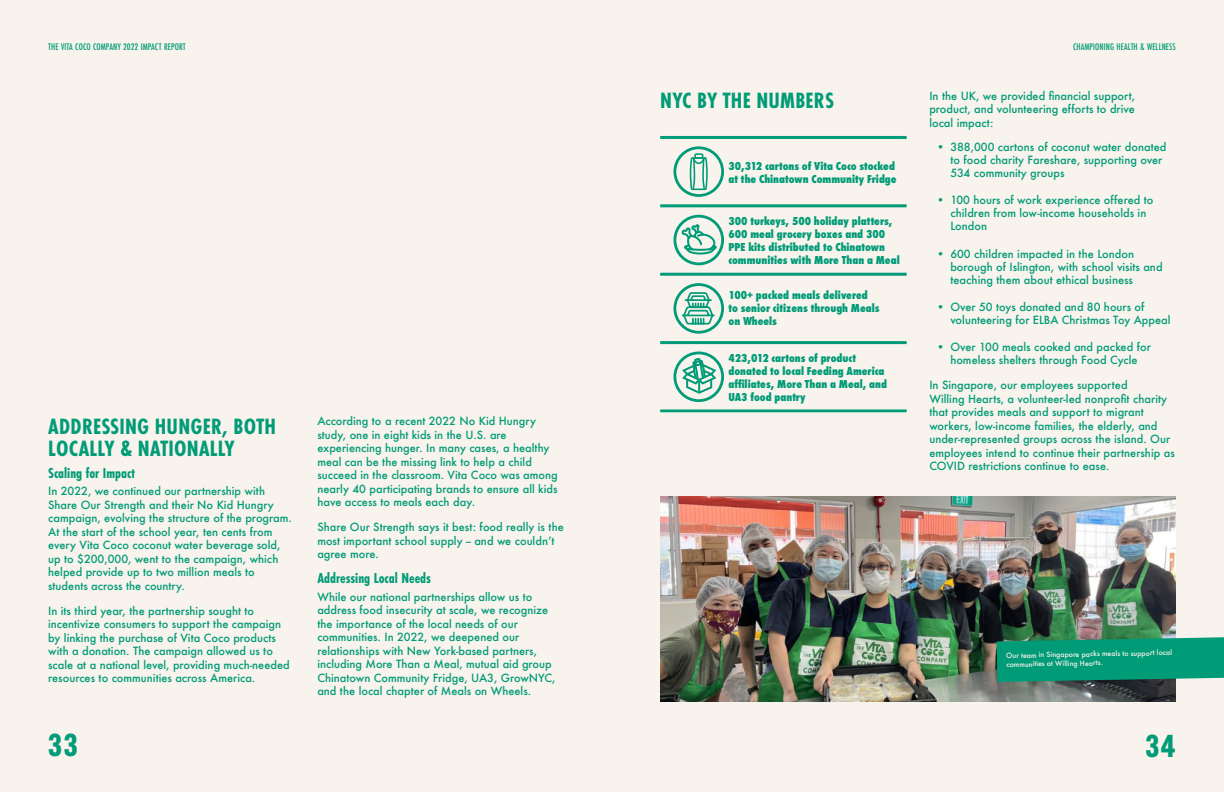
<style>
.page{position:relative;width:1224px;height:792px;background:#f8f3ec}
.page>*{position:absolute;margin:0;border:0;box-sizing:border-box;transform-origin:0 0}
.t1{font:700 31px "Alternate Gothic ATF";color:#009b77}
.t2{font:700 23px/22px "Futura PT Cond";letter-spacing:.01em;color:#009b77}
.t3{font:700 15px "Futura PT Cond";color:#009b77}
.t4{font:800 12px/13px "Futura PT Cond";color:#009b77}
.t5{font:500 11px/13.5px "Futura";color:#009b77}
.t6{font:500 10px "Futura PT Cond";letter-spacing:.01em;color:#009b77}
.t7{font:500 7px/9px "Futura";color:#f8f3ec}
</style>
<div class="page">
<div style="left:673px;top:146px;width:51px;height:51px;border:3px solid #009b77;border-radius:50%"></div>
<div style="left:673px;top:283px;width:51px;height:51px;border:3px solid #009b77;border-radius:50%"></div>
<div style="left:673px;top:215px;width:51px;height:50px;border:3px solid #009b77;border-radius:50%"></div>
<div style="left:673px;top:352px;width:51px;height:50px;border:3px solid #009b77;border-radius:50%"></div>
<hr style="left:660px;top:136px;width:247px;height:3px;background:#009b77">
<hr style="left:660px;top:204px;width:247px;height:3px;background:#009b77">
<hr style="left:660px;top:341px;width:247px;height:3px;background:#009b77">
<hr style="left:660px;top:273px;width:247px;height:3px;background:#009777">
<hr style="left:660px;top:409px;width:247px;height:3px;background:#009b77">
<svg style="left:690px;top:153px;width:18px;height:37px"></svg>
<svg style="left:680px;top:223px;width:38px;height:33px"></svg>
<svg style="left:681px;top:291px;width:35px;height:34px"></svg>
<svg style="left:682px;top:353px;width:34px;height:41px"></svg>
<img style="left:660px;top:496px;width:516px;height:205px">
<svg style="left:997px;top:637px;width:227px;height:45px;background:#0a9875"></svg>
<p class="t6" style="left:48px;top:41px;width:139px">THE VITA COCO COMPANY 2022 IMPACT REPORT</p>
<h2 class="t2" style="left:48px;top:415px;width:229px">ADDRESSING HUNGER, BOTH<br>LOCALLY &amp; NATIONALLY</h2>
<h3 class="t3" style="left:48px;top:464px;width:88px">Scaling for Impact</h3>
<p class="t5" style="left:48px;top:484px;width:245px">In 2022, we continued our partnership with Share Our Strength and their No Kid Hungry campaign, evolving the structure of the program.<br>At the start of the school year, ten cents from every Vita Coco coconut water beverage sold, up to $200,000, went to the campaign, which helped provide up to two million meals to students across the country.</p>
<p class="t5" style="left:48px;top:604px;width:243px">In its third year, the partnership sought to incentivize consumers to support the campaign by linking the purchase of Vita Coco products with a donation. The campaign allowed us to scale at a national level, providing much-needed resources to communities across America.</p>
<p class="t5" style="left:317px;top:414px;width:242px">According to a recent 2022 No Kid Hungry study, one in eight kids in the U.S. are experiencing hunger. In many cases, a healthy meal can be the missing link to help a child succeed in the classroom. Vita Coco was among nearly 40 participating brands to ensure all kids have access to meals each day.</p>
<p class="t5" style="left:317px;top:520px;width:248px">Share Our Strength says it best: food really is the most important school supply -- and we couldn’t agree more.</p>
<h3 class="t3" style="left:317px;top:569px;width:115px">Addressing Local Needs</h3>
<p class="t5" style="left:317px;top:590px;width:240px">While our national partnerships allow us to address food insecurity at scale, we recognize the importance of the local needs of our communities. In 2022, we deepened our relationships with New York-based partners, including More Than a Meal, mutual aid group Chinatown Community Fridge, UA3, GrowNYC, and the local chapter of Meals on Wheels.</p>
<h2 class="t2" style="left:660px;top:90px;width:175px">NYC BY THE NUMBERS</h2>
<p class="t4" style="left:729px;top:159px;width:170px">30,312 cartons of Vita Coco stocked at the Chinatown Community Fridge</p>
<p class="t4" style="left:729px;top:214px;width:173px">300 turkeys, 500 holiday platters, 600 meal grocery boxes and 300<br>PPE kits distributed to Chinatown communities with More Than a Meal</p>
<p class="t4" style="left:729px;top:288px;width:153px">100+ packed meals delivered to senior citizens through Meals on Wheels</p>
<p class="t4" style="left:729px;top:351px;width:160px">423,012 cartons of product donated to local Feeding America affiliates, More Than a Meal, and<br>UA3 food pantry</p>
<p class="t6" style="left:1073px;top:41px;width:104px">CHAMPIONING HEALTH &amp; WELLNESS</p>
<p class="t5" style="left:929px;top:89px;width:207px;text-align:justify">In the UK, we provided financial support, product, and volunteering efforts to drive local impact:</p>
<p class="t5" style="left:950px;top:140px;width:218px;line-height:13px;text-indent:-14px">• 388,000 cartons of coconut water donated to food charity Fareshare, supporting over<br>534 community groups</p>
<p class="t5" style="left:950px;top:194px;width:205px;line-height:13px;text-indent:-14px">• 100 hours of work experience offered to children from low-income households in<br>London</p>
<p class="t5" style="left:950px;top:247px;width:214px;line-height:13px;text-indent:-14px">• 600 children impacted in the London borough of Islington, with school visits and teaching them about ethical business</p>
<p class="t5" style="left:950px;top:300px;width:222px;line-height:13px;text-indent:-14px">• Over 50 toys donated and 80 hours of volunteering for ELBA Christmas Toy Appeal</p>
<p class="t5" style="left:936px;top:341px;width:216px;line-height:13px;text-align:center">• Over 100 meals cooked and packed for homeless shelters through Food Cycle</p>
<p class="t5" style="left:929px;top:378px;width:247px">In Singapore, our employees supported<br>Willing Hearts, a volunteer-led nonprofit charity that provides meals and support to migrant workers, low-income families, the elderly, and under-represented groups across the island. Our employees intend to continue their partnership as COVID restrictions continue to ease.</p>
<p class="t7" style="left:1006px;top:651px;width:167px;rotate:-1deg">Our team in Singapore packs meals to support local communities at Willing Hearts.</p>
<h1 class="t1" style="left:64px;top:725px;width:16px">6</h1>
<h1 class="t1" style="left:48px;top:725px;width:31px">33</h1>
<h1 class="t1" style="left:1145px;top:727px;width:32px">34</h1>
</div>
